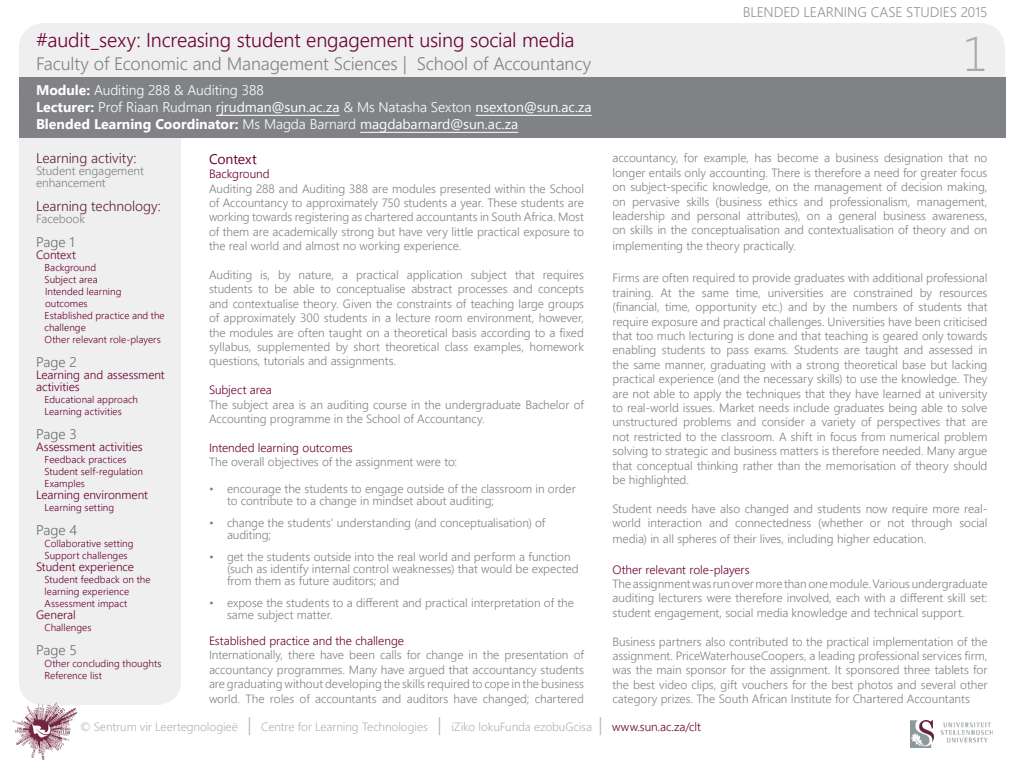
<style>
.page{position:relative;width:1024px;height:768px;background:#fff}
.page>*{position:absolute;margin:0;border:0;box-sizing:border-box;transform-origin:0 0}
.t1{font:300 48px "Segoe UI";color:#a7a9ac}
.t2{font:300 20px "Segoe UI";letter-spacing:-.005em;color:#6a0032}
.t3{font:300 18px "Segoe UI";letter-spacing:-.01em;color:#808285}
.t4{font:300 14px/17px "Segoe UI";letter-spacing:-.005em;color:#fff}
.t5{font:300 14px "Segoe UI";letter-spacing:-.005em;color:#60223b}
.t6{font:300 14px "Segoe UI";letter-spacing:-.005em;color:#939598}
.t7{font:300 14px "Segoe UI";letter-spacing:-.005em;color:#6d6e71}
.t8{font:14px "Segoe UI";letter-spacing:-.005em;color:#6a0032}
.t9{font:300 12px/14.4px "Segoe UI";letter-spacing:-.005em;color:#808285}
.t10{font:300 12px/12px "Segoe UI";letter-spacing:-.005em;color:#6a0032}
.t11{font:300 12px "Segoe UI";letter-spacing:-.01em;color:#b1b4b6}
.t12{font:300 10px/12px "Segoe UI";letter-spacing:.005em;color:#6a0032}
.s1{font-weight:700}
.s2{font-weight:400}
.s3{font-size:18px}
.s4{color:#6a0032}
</style>
<div class="page">
<div style="left:19px;top:23px;width:986px;height:94px;background:#efefef;border-radius:26px"></div>
<div style="left:19px;top:106px;width:162px;height:599px;background:#efefef;border-radius:24px"></div>
<div style="left:19px;top:77px;width:986px;height:61px;background:#808285"></div>
<hr style="left:216px;top:115px;width:124px;height:1px;background:#fff">
<hr style="left:475px;top:115px;width:117px;height:1px;background:#fff">
<hr style="left:360px;top:132px;width:158px;height:1px;background:#fff">
<img style="left:12px;top:701px;width:66px;height:59px">
<img style="left:910px;top:720px;width:83px;height:28px">
<h2 class="t2" style="left:36px;top:24px;width:540px">#audit_sexy: Increasing student engagement using social media</h2>
<p class="t4" style="left:36px;top:81px;width:557px"><span class="s1">Module:</span> Auditing 288 &amp; Auditing 388<br><span class="s1">Lecturer:</span> Prof Riaan Rudman <span class="s2">rjrudman@sun.ac.za</span> &amp; Ms Natasha Sexton <span class="s2">nsexton@sun.ac.za<br></span><span class="s1">Blended Learning Coordinator:</span> Ms Magda Barnard <span class="s2">magdabarnard@sun.ac.za</span></p>
<h3 class="t3" style="left:36px;top:50px;width:557px">Faculty of Economic and Management Sciences | School of Accountancy</h3>
<p class="t6" style="left:743px;top:1px;width:246px">BLENDED LEARNING CASE STUDIES 2015</p>
<h1 class="t1" style="left:963px;top:21px;width:26px">1</h1>
<p class="t5" style="left:36px;top:148px;width:102px">Learning activity:</p>
<p class="t9" style="left:36px;top:165px;width:109px;line-height:12px">Student engagement enhancement</p>
<p class="t5" style="left:36px;top:196px;width:126px">Learning technology:</p>
<p class="t9" style="left:36px;top:211px;width:50px">Facebook</p>
<p class="t7" style="left:36px;top:232px;width:40px">Page 1</p>
<p class="t10" style="left:36px;top:249px;width:41px">Context</p>
<p class="t12" style="left:45px;top:261px;width:122px">Background<br>Subject area<br>Intended learning outcomes<br>Established practice and the challenge<br>Other relevant role-players</p>
<p class="t7" style="left:36px;top:352px;width:42px">Page 2</p>
<p class="t10" style="left:36px;top:369px;width:130px">Learning and assessment activities</p>
<p class="t12" style="left:45px;top:393px;width:95px">Educational approach<br>Learning activities</p>
<p class="t7" style="left:36px;top:424px;width:42px">Page 3</p>
<p class="t10" style="left:36px;top:441px;width:108px">Assessment activities</p>
<p class="t12" style="left:45px;top:453px;width:100px">Feedback practices<br>Student self-regulation<br>Examples</p>
<p class="t10" style="left:36px;top:489px;width:113px">Learning environment</p>
<p class="t12" style="left:45px;top:501px;width:71px">Learning setting</p>
<p class="t7" style="left:36px;top:520px;width:43px">Page 4</p>
<p class="t12" style="left:45px;top:537px;width:90px">Collaborative setting<br>Support challenges</p>
<p class="t10" style="left:36px;top:561px;width:99px">Student experience</p>
<p class="t12" style="left:45px;top:573px;width:108px">Student feedback on the learning experience<br>Assessment impact</p>
<p class="t10" style="left:36px;top:609px;width:41px">General</p>
<p class="t12" style="left:45px;top:621px;width:48px">Challenges</p>
<p class="t7" style="left:36px;top:640px;width:42px">Page 5</p>
<p class="t12" style="left:45px;top:657px;width:118px">Other concluding thoughts<br>Reference list</p>
<p class="t11" style="left:80px;top:718px;width:622px">© Sentrum vir Leertegnologieë <span class="s3">|</span> Centre for Learning Technologies <span class="s3">|</span> iZiko lokuFunda ezobuGcisa <span class="s3">|</span> <span class="s4">www.sun.ac.za/clt</span></p>
<p class="t9" style="left:612px;top:150px;width:377px;text-align:justify">accountancy, for example, has become a business designation that no longer entails only accounting. There is therefore a need for greater focus on subject-specific knowledge, on the management of decision making, on pervasive skills (business ethics and professionalism, management, leadership and personal attributes), on a general business awareness, on skills in the conceptualisation and contextualisation of theory and on</p>
<p class="t9" style="left:612px;top:238px;width:185px">implementing the theory practically.</p>
<p class="t9" style="left:612px;top:270px;width:377px;text-align:justify">Firms are often required to provide graduates with additional professional training. At the same time, universities are constrained by resources (financial, time, opportunity etc.) and by the numbers of students that require exposure and practical challenges. Universities have been criticised that too much lecturing is done and that teaching is geared only towards enabling students to pass exams. Students are taught and assessed in the same manner, graduating with a strong theoretical base but lacking practical experience (and the necessary skills) to use the knowledge. They are not able to apply the techniques that they have learned at university to real-world issues. Market needs include graduates being able to solve unstructured problems and consider a variety of perspectives that are not restricted to the classroom. A shift in focus from numerical problem solving to strategic and business matters is therefore needed. Many argue that conceptual thinking rather than the memorisation of theory should be highlighted.</p>
<p class="t9" style="left:612px;top:501px;width:377px">Student needs have also changed and students now require more real&shy;world interaction and connectedness (whether or not through social</p>
<p class="t9" style="left:612px;top:531px;width:315px">media) in all spheres of their lives, including higher education.</p>
<p class="t10" style="left:612px;top:563px;width:139px">Other relevant role-players</p>
<p class="t9" style="left:612px;top:576px;width:377px;text-align:justify">The assignment was run over more than one module. Various undergraduate auditing lecturers were therefore involved, each with a different skill set: student engagement, social media knowledge and technical support.</p>
<p class="t9" style="left:612px;top:634px;width:377px;text-align:justify">Business partners also contributed to the practical implementation of the assignment. PriceWaterhouseCoopers, a leading professional services firm, was the main sponsor for the assignment. It sponsored three tablets for the best video clips, gift vouchers for the best photos and several other category prizes. The South African Institute for Chartered Accountants</p>
<p class="t8" style="left:209px;top:149px;width:49px">Context</p>
<p class="t10" style="left:209px;top:167px;width:62px">Background</p>
<p class="t9" style="left:209px;top:181px;width:377px;text-align:justify">Auditing 288 and Auditing 388 are modules presented within the School of Accountancy to approximately 750 students a year. These students are working towards registering as chartered accountants in South Africa. Most of them are academically strong but have very little practical exposure to the real world and almost no working experience.</p>
<p class="t9" style="left:209px;top:267px;width:377px;text-align:justify">Auditing is, by nature, a practical application subject that requires students to be able to conceptualise abstract processes and concepts and contextualise theory. Given the constraints of teaching large groups of approximately 300 students in a lecture room environment, however, the modules are often taught on a theoretical basis according to a fixed syllabus, supplemented by short theoretical class examples, homework questions, tutorials and assignments.</p>
<p class="t10" style="left:209px;top:383px;width:64px">Subject area</p>
<p class="t9" style="left:209px;top:397px;width:376px">The subject area is an auditing course in the undergraduate Bachelor of<br>Accounting programme in the School of Accountancy.</p>
<p class="t10" style="left:209px;top:441px;width:145px">Intended learning outcomes</p>
<p class="t9" style="left:209px;top:454px;width:250px">The overall objectives of the assignment were to:</p>
<p class="t9" style="left:227px;top:482px;width:350px;line-height:12px;text-indent:-18px">• encourage the students to engage outside of the classroom in order to contribute to a change in mindset about auditing;</p>
<p class="t9" style="left:227px;top:516px;width:320px;line-height:12px;text-indent:-18px">• change the students’ understanding (and conceptualisation) of auditing;</p>
<p class="t9" style="left:227px;top:550px;width:353px;line-height:12px;text-indent:-18px">• get the students outside into the real world and perform a function (such as identify internal control weaknesses) that would be expected from them as future auditors; and</p>
<p class="t9" style="left:227px;top:596px;width:349px;line-height:12px;text-indent:-18px">• expose the students to a different and practical interpretation of the same subject matter.</p>
<p class="t10" style="left:209px;top:634px;width:197px">Established practice and the challenge</p>
<p class="t9" style="left:209px;top:647px;width:377px;text-align:justify">Internationally, there have been calls for change in the presentation of accountancy programmes. Many have argued that accountancy students are graduating without developing the skills required to cope in the business world. The roles of accountants and auditors have changed; chartered</p>
</div>
